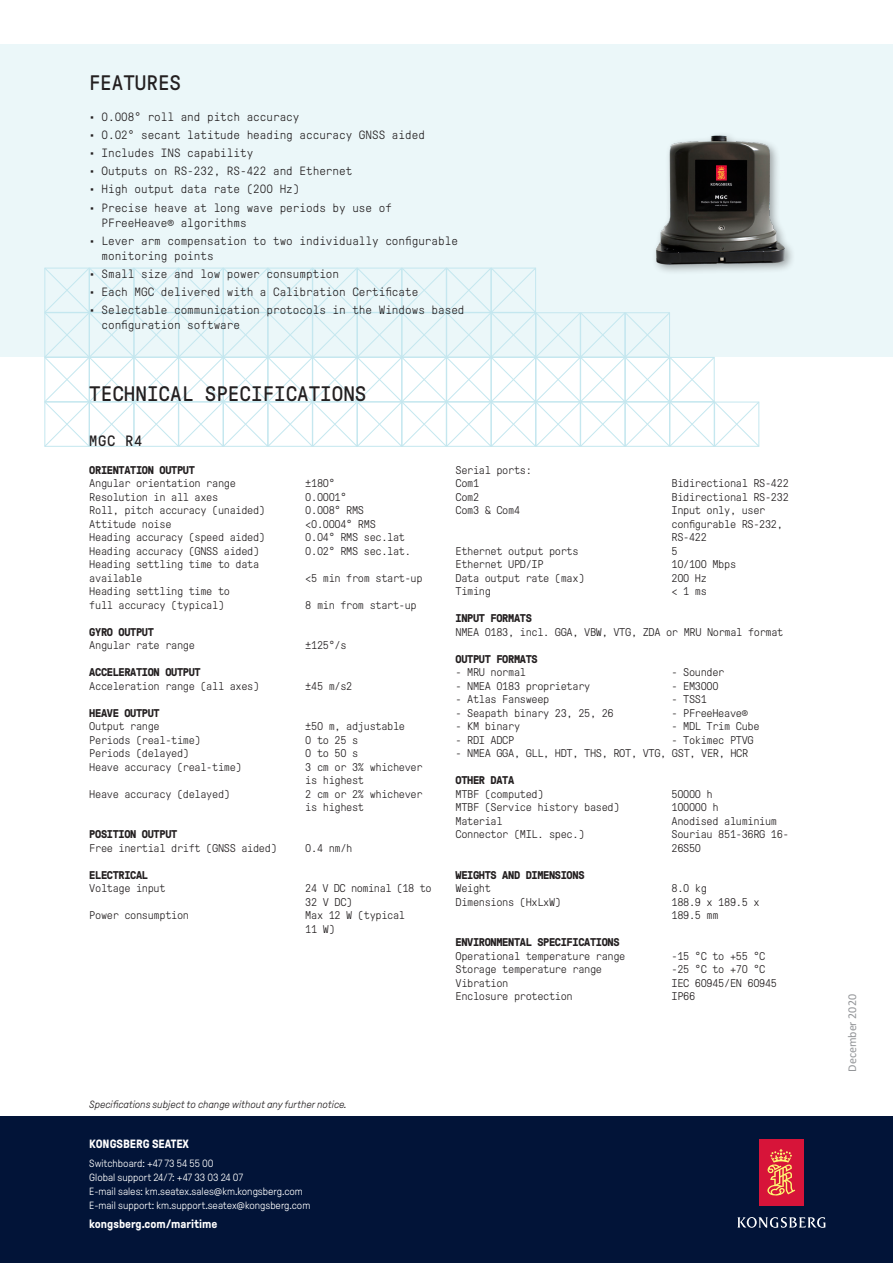
<style>
.page{position:relative;width:893px;height:1263px;background:#fff}
.page>*{position:absolute;margin:0;border:0;box-sizing:border-box;transform-origin:0 0}
.H3_-_Subehadlines{font:21px "GT Pressura Mono";color:#231f20}
.H3_caps_headline{font:15px "GT Pressura Mono";color:#231f20}
.t1{font:300 12px/15px "GT Pressura Mono";color:#231f20}
.Liten_infotext_Mono{font:700 12px "GT Pressura";color:#fff}
.Reg_numbre{font:12px "Calibri";color:#939598}
.Body_text{font:300 11.25px/13.5px "GT Pressura Mono";letter-spacing:-.03em;color:#231f20}
.Body_text-2{font:700 11.25px/13.5px "GT Pressura Mono";letter-spacing:-.03em;color:#231f20}
.Liten_infotext_Mono-2{font:300 10.5px "GT Pressura";color:#fff}
.Liten_infotext_Mono-3{font:italic 300 10.5px "GT Pressura";color:#231f20}
.s1{font-weight:700}
.s2{font-weight:300}
</style>
<div class="page">
<div style="left:0;top:45px;width:893px;height:312px;background:#ebf7f9"></div>
<svg style="left:44px;top:268px;width:715px;height:179px"></svg>
<div style="left:0;top:1116px;width:893px;height:147px;background:#021438"></div>
<div style="left:759px;top:1139px;width:44px;height:66px;background:#d71439"></div>
<svg style="left:767px;top:1149px;width:28px;height:47px"></svg>
<svg style="left:737px;top:1217px;width:88px;height:11px"></svg>
<div style="left:651px;top:131px;width:144px;height:145px;background:#ebf7f9"></div>
<img style="left:637px;top:135px;width:155px;height:135px">
<p class="H3_-_Subehadlines" style="left:89px;top:71px;width:94px">FEATURES</p>
<p class="t1" style="left:89px;top:109px;width:212px">• 0.008° roll and pitch accuracy</p>
<p class="t1" style="left:89px;top:127px;width:338px">• 0.02° secant latitude heading accuracy GNSS aided</p>
<p class="t1" style="left:89px;top:146px;width:166px">• Includes INS capability</p>
<p class="t1" style="left:89px;top:164px;width:265px">• Outputs on RS-232, RS-422 and Ethernet</p>
<p class="t1" style="left:89px;top:182px;width:212px">• High output data rate (200 Hz)</p>
<p class="t1" style="left:102px;top:200px;width:292px;text-indent:-13px">• Precise heave at long wave periods by use of<br>PFreeHeave® algorithms</p>
<p class="t1" style="left:102px;top:233px;width:358px;text-indent:-13px">• Lever arm compensation to two individually configurable monitoring points</p>
<p class="t1" style="left:89px;top:267px;width:252px">• Small size and low power consumption</p>
<p class="t1" style="left:89px;top:285px;width:331px">• Each MGC delivered with a Calibration Certificate</p>
<p class="t1" style="left:102px;top:303px;width:364px;text-indent:-13px">• Selectable communication protocols in the Windows based configuration software</p>
<p class="H3_-_Subehadlines" style="left:89px;top:383px;width:279px">TECHNICAL SPECIFICATIONS</p>
<p class="H3_caps_headline" style="left:89px;top:433px;width:55px">MGC R4</p>
<p class="Body_text-2" style="left:89px;top:463px;width:107px">ORIENTATION OUTPUT</p>
<p class="Body_text" style="left:89px;top:477px;width:148px">Angular orientation range</p>
<p class="Body_text" style="left:305px;top:477px;width:31px">±180°</p>
<p class="Body_text" style="left:89px;top:490px;width:131px">Resolution in all axes</p>
<p class="Body_text" style="left:305px;top:490px;width:43px">0.0001°</p>
<p class="Body_text" style="left:89px;top:504px;width:177px">Roll, pitch accuracy (unaided)</p>
<p class="Body_text" style="left:305px;top:504px;width:60px">0.008° RMS</p>
<p class="Body_text" style="left:89px;top:517px;width:84px">Attitude noise</p>
<p class="Body_text" style="left:305px;top:517px;width:72px">&lt;0.0004° RMS</p>
<p class="Body_text" style="left:89px;top:531px;width:177px">Heading accuracy (speed aided)</p>
<p class="Body_text" style="left:305px;top:531px;width:101px">0.04° RMS sec.lat</p>
<p class="Body_text" style="left:89px;top:544px;width:171px">Heading accuracy (GNSS aided)</p>
<p class="Body_text" style="left:305px;top:544px;width:107px">0.02° RMS sec.lat.</p>
<p class="Body_text" style="left:89px;top:558px;width:171px">Heading settling time to data available</p>
<p class="Body_text" style="left:305px;top:571px;width:119px">&lt;5 min from start-up</p>
<p class="Body_text" style="left:89px;top:585px;width:142px">Heading settling time to full accuracy (typical)</p>
<p class="Body_text" style="left:305px;top:598px;width:113px">8 min from start-up</p>
<p class="Body_text-2" style="left:89px;top:625px;width:66px">GYRO OUTPUT</p>
<p class="Body_text" style="left:89px;top:639px;width:107px">Angular rate range</p>
<p class="Body_text" style="left:305px;top:639px;width:43px">±125°/s</p>
<p class="Body_text" style="left:89px;top:666px;width:171px"><span class="s1">ACCELERATION OUTPUT<br></span>Acceleration range (all axes)</p>
<p class="Body_text" style="left:305px;top:679px;width:49px">±45 m/s2</p>
<p class="Body_text-2" style="left:89px;top:706px;width:72px">HEAVE OUTPUT<br><span class="s2">Output range</span></p>
<p class="Body_text" style="left:305px;top:720px;width:101px">±50 m, adjustable</p>
<p class="Body_text" style="left:89px;top:733px;width:113px">Periods (real-time)</p>
<p class="Body_text" style="left:305px;top:733px;width:54px">0 to 25 s</p>
<p class="Body_text" style="left:89px;top:747px;width:101px">Periods (delayed)</p>
<p class="Body_text" style="left:305px;top:747px;width:54px">0 to 50 s</p>
<p class="Body_text" style="left:89px;top:760px;width:154px">Heave accuracy (real-time)</p>
<p class="Body_text" style="left:305px;top:760px;width:119px">3 cm or 3% whichever is highest</p>
<p class="Body_text" style="left:89px;top:787px;width:142px">Heave accuracy (delayed)</p>
<p class="Body_text" style="left:305px;top:787px;width:119px">2 cm or 2% whichever is highest</p>
<p class="Body_text-2" style="left:89px;top:828px;width:90px">POSITION OUTPUT</p>
<p class="Body_text" style="left:89px;top:841px;width:189px">Free inertial drift (GNSS aided)</p>
<p class="Body_text" style="left:305px;top:841px;width:49px">0.4 nm/h</p>
<p class="Body_text" style="left:89px;top:868px;width:78px"><span class="s1">ELECTRICAL<br></span>Voltage input</p>
<p class="Body_text" style="left:305px;top:882px;width:128px">24 V DC nominal (18 to<br>32 V DC)</p>
<p class="Body_text" style="left:89px;top:909px;width:101px">Power consumption</p>
<p class="Body_text" style="left:305px;top:909px;width:101px">Max 12 W (typical<br>11 W)</p>
<p class="Body_text" style="left:455px;top:463px;width:78px">Serial ports:</p>
<p class="Body_text" style="left:455px;top:477px;width:25px">Com1</p>
<p class="Body_text" style="left:671px;top:477px;width:119px">Bidirectional RS-422</p>
<p class="Body_text" style="left:455px;top:490px;width:25px">Com2</p>
<p class="Body_text" style="left:671px;top:490px;width:119px">Bidirectional RS-232</p>
<p class="Body_text" style="left:455px;top:504px;width:66px">Com3 &amp; Com4</p>
<p class="Body_text" style="left:671px;top:504px;width:113px">Input only, user configurable RS-232,<br>RS-422</p>
<p class="Body_text" style="left:455px;top:544px;width:125px">Ethernet output ports</p>
<p class="Body_text" style="left:671px;top:544px;width:8px">5</p>
<p class="Body_text" style="left:455px;top:558px;width:90px">Ethernet UPD/IP</p>
<p class="Body_text" style="left:671px;top:558px;width:66px">10/100 Mbps</p>
<p class="Body_text" style="left:455px;top:571px;width:131px">Data output rate (max)</p>
<p class="Body_text" style="left:671px;top:571px;width:37px">200 Hz</p>
<p class="Body_text" style="left:455px;top:585px;width:37px">Timing</p>
<p class="Body_text" style="left:671px;top:585px;width:37px">&lt; 1 ms</p>
<p class="Body_text" style="left:455px;top:612px;width:329px"><span class="s1">INPUT FORMATS<br></span>NMEA 0183, incl. GGA, VBW, VTG, ZDA or MRU Normal format</p>
<p class="Body_text-2" style="left:455px;top:652px;width:84px">OUTPUT FORMATS</p>
<p class="Body_text" style="left:455px;top:666px;width:72px">- MRU normal</p>
<p class="Body_text" style="left:671px;top:666px;width:54px">- Sounder</p>
<p class="Body_text" style="left:455px;top:679px;width:136px">- NMEA 0183 proprietary</p>
<p class="Body_text" style="left:671px;top:679px;width:49px">- EM3000</p>
<p class="Body_text" style="left:455px;top:693px;width:95px">- Atlas Fansweep</p>
<p class="Body_text" style="left:671px;top:693px;width:37px">- TSS1</p>
<p class="Body_text" style="left:455px;top:706px;width:160px">- Seapath binary 23, 25, 26</p>
<p class="Body_text" style="left:671px;top:706px;width:78px">- PFreeHeave®</p>
<p class="Body_text" style="left:455px;top:720px;width:66px">- KM binary</p>
<p class="Body_text" style="left:671px;top:720px;width:90px">- MDL Trim Cube</p>
<p class="Body_text" style="left:455px;top:733px;width:60px">- RDI ADCP</p>
<p class="Body_text" style="left:671px;top:733px;width:84px">- Tokimec PTVG</p>
<p class="Body_text" style="left:455px;top:747px;width:294px">- NMEA GGA, GLL, HDT, THS, ROT, VTG, GST, VER, HCR</p>
<p class="Body_text" style="left:455px;top:774px;width:90px"><span class="s1">OTHER DATA<br></span>MTBF (computed)</p>
<p class="Body_text" style="left:671px;top:787px;width:43px">50000 h</p>
<p class="Body_text" style="left:455px;top:801px;width:166px">MTBF (Service history based)</p>
<p class="Body_text" style="left:671px;top:801px;width:49px">100000 h</p>
<p class="Body_text" style="left:455px;top:814px;width:49px">Material</p>
<p class="Body_text" style="left:671px;top:814px;width:107px">Anodised aluminium</p>
<p class="Body_text" style="left:455px;top:828px;width:131px">Connector (MIL. spec.)</p>
<p class="Body_text" style="left:671px;top:828px;width:119px">Souriau 851-36RG 16-<br>26S50</p>
<p class="Body_text-2" style="left:455px;top:868px;width:131px">WEIGHTS AND DIMENSIONS</p>
<p class="Body_text" style="left:455px;top:882px;width:37px">Weight</p>
<p class="Body_text" style="left:671px;top:882px;width:37px">8.0 kg</p>
<p class="Body_text" style="left:455px;top:895px;width:107px">Dimensions (HxLxW)</p>
<p class="Body_text" style="left:671px;top:895px;width:90px">188.9 x 189.5 x<br>189.5 mm</p>
<p class="Body_text-2" style="left:455px;top:936px;width:171px">ENVIRONMENTAL SPECIFICATIONS<br><span class="s2">Operational temperature range</span></p>
<p class="Body_text" style="left:671px;top:949px;width:95px">-15 °C to +55 °C</p>
<p class="Body_text" style="left:455px;top:963px;width:148px">Storage temperature range</p>
<p class="Body_text" style="left:671px;top:963px;width:95px">-25 °C to +70 °C</p>
<p class="Body_text" style="left:455px;top:976px;width:54px">Vibration</p>
<p class="Body_text" style="left:671px;top:976px;width:107px">IEC 60945/EN 60945</p>
<p class="Body_text" style="left:455px;top:990px;width:119px">Enclosure protection</p>
<p class="Body_text" style="left:671px;top:990px;width:25px">IP66</p>
<p class="Liten_infotext_Mono-3" style="left:89px;top:1099px;width:259px">Specifications subject to change without any further notice.</p>
<p class="Liten_infotext_Mono" style="left:89px;top:1138px;width:101px">KONGSBERG SEATEX</p>
<p class="Liten_infotext_Mono-2" style="left:89px;top:1158px;width:126px">Switchboard: +47 73 54 55 00</p>
<p class="Liten_infotext_Mono-2" style="left:89px;top:1172px;width:155px">Global support 24/7: +47 33 03 24 07</p>
<p class="Liten_infotext_Mono-2" style="left:89px;top:1186px;width:215px">E-mail sales: km.seatex.sales@km.kongsberg.com</p>
<p class="Liten_infotext_Mono-2" style="left:89px;top:1200px;width:223px">E-mail support: km.support.seatex@kongsberg.com</p>
<p class="Liten_infotext_Mono" style="left:89px;top:1217px;width:130px">kongsberg.com/maritime</p>
<p class="Reg_numbre" style="left:844px;top:1072px;width:79px;rotate:-90deg">December 2020</p>
</div>
